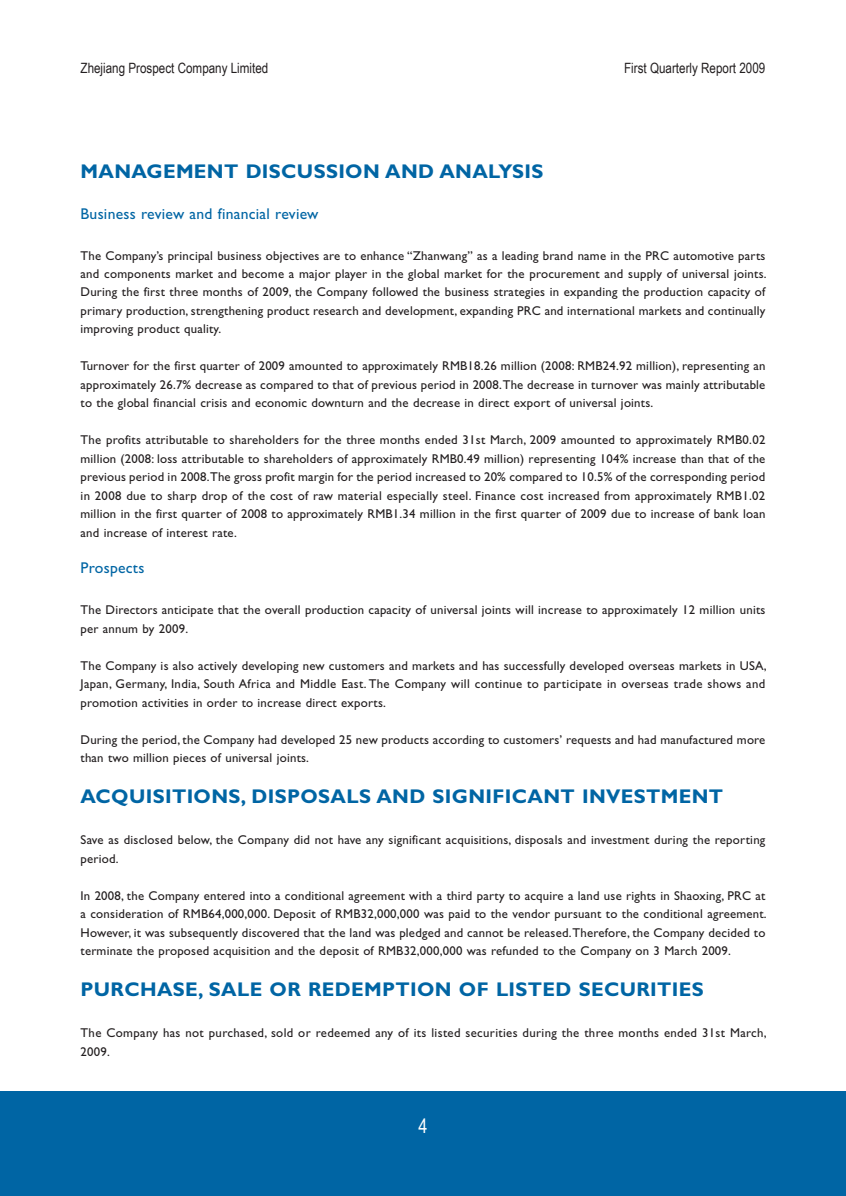
<style>
.page{position:relative;width:846px;height:1196px;background:#fff}
.page>*{position:absolute;margin:0;border:0;box-sizing:border-box;transform-origin:0 0}
.t1{font:700 19.8px "Gill Sans Std";letter-spacing:.015em;color:#0065a4}
.t2{font:19.8px "Arial Narrow";color:#fff}
.t3{font:15.6px "Gill Sans Std";letter-spacing:.015em;color:#0065a4}
.t4{font:14.2px "Arial Narrow";color:#231f20}
.t5{font:12.8px/18.4px "Gill Sans Std";letter-spacing:.015em;color:#231f20;text-align:justify}
</style>
<div class="page">
<div style="left:0;top:1091px;width:845px;height:104px;background:#0065a4"></div>
<hr style="left:845px;top:1091px;width:1px;height:104px;background:#0065a4">
<p class="t4" style="left:81px;top:59px;width:189px">Zhejiang Prospect Company Limited</p>
<p class="t4" style="left:624px;top:59px;width:143px">First Quarterly Report 2009</p>
<h1 class="t1" style="left:81px;top:163px;width:464px">MANAGEMENT DISCUSSION AND ANALYSIS</h1>
<p class="t3" style="left:81px;top:207px;width:239px">Business review and financial review</p>
<p class="t5" style="left:81px;top:247px;width:687px">The Company’s principal business objectives are to enhance “Zhanwang” as a leading brand name in the PRC automotive parts and components market and become a major player in the global market for the procurement and supply of universal joints.<br>During the first three months of 2009, the Company followed the business strategies in expanding the production capacity of primary production, strengthening product research and development, expanding PRC and international markets and continually improving product quality.</p>
<p class="t5" style="left:81px;top:358px;width:686px">Turnover for the first quarter of 2009 amounted to approximately RMB18.26 million (2008: RMB24.92 million), representing an approximately 26.7% decrease as compared to that of previous period in 2008. The decrease in turnover was mainly attributable to the global financial crisis and economic downturn and the decrease in direct export of universal joints.</p>
<p class="t5" style="left:81px;top:432px;width:686px">The profits attributable to shareholders for the three months ended 31st March, 2009 amounted to approximately RMB0.02 million (2008: loss attributable to shareholders of approximately RMB0.49 million) representing 104% increase than that of the previous period in 2008.The gross profit margin for the period increased to 20% compared to 10.5% of the corresponding period in 2008 due to sharp drop of the cost of raw material especially steel. Finance cost increased from approximately RMB1.02 million in the first quarter of 2008 to approximately RMB1.34 million in the first quarter of 2009 due to increase of bank loan and increase of interest rate.</p>
<p class="t3" style="left:81px;top:562px;width:65px">Prospects</p>
<p class="t5" style="left:81px;top:602px;width:686px">The Directors anticipate that the overall production capacity of universal joints will increase to approximately 12 million units per annum by 2009.</p>
<p class="t5" style="left:81px;top:657px;width:687px">The Company is also actively developing new customers and markets and has successfully developed overseas markets in USA, Japan, Germany, India, South Africa and Middle East. The Company will continue to participate in overseas trade shows and promotion activities in order to increase direct exports.</p>
<p class="t5" style="left:81px;top:731px;width:686px">During the period, the Company had developed 25 new products according to customers’ requests and had manufactured more than two million pieces of universal joints.</p>
<h1 class="t1" style="left:81px;top:789px;width:644px">ACQUISITIONS, DISPOSALS AND SIGNIFICANT INVESTMENT</h1>
<p class="t5" style="left:81px;top:832px;width:686px">Save as disclosed below, the Company did not have any significant acquisitions, disposals and investment during the reporting period.</p>
<p class="t5" style="left:81px;top:887px;width:687px">In 2008, the Company entered into a conditional agreement with a third party to acquire a land use rights in Shaoxing, PRC at a consideration of RMB64,000,000. Deposit of RMB32,000,000 was paid to the vendor pursuant to the conditional agreement.<br>However, it was subsequently discovered that the land was pledged and cannot be released. Therefore, the Company decided to terminate the proposed acquisition and the deposit of RMB32,000,000 was refunded to the Company on 3 March 2009.</p>
<h1 class="t1" style="left:81px;top:982px;width:624px">PURCHASE, SALE OR REDEMPTION OF LISTED SECURITIES</h1>
<p class="t5" style="left:81px;top:1024px;width:687px">The Company has not purchased, sold or redeemed any of its listed securities during the three months ended 31st March,<br>2009.</p>
<h1 class="t2" style="left:418px;top:1114px;width:11px">4</h1>
</div>
